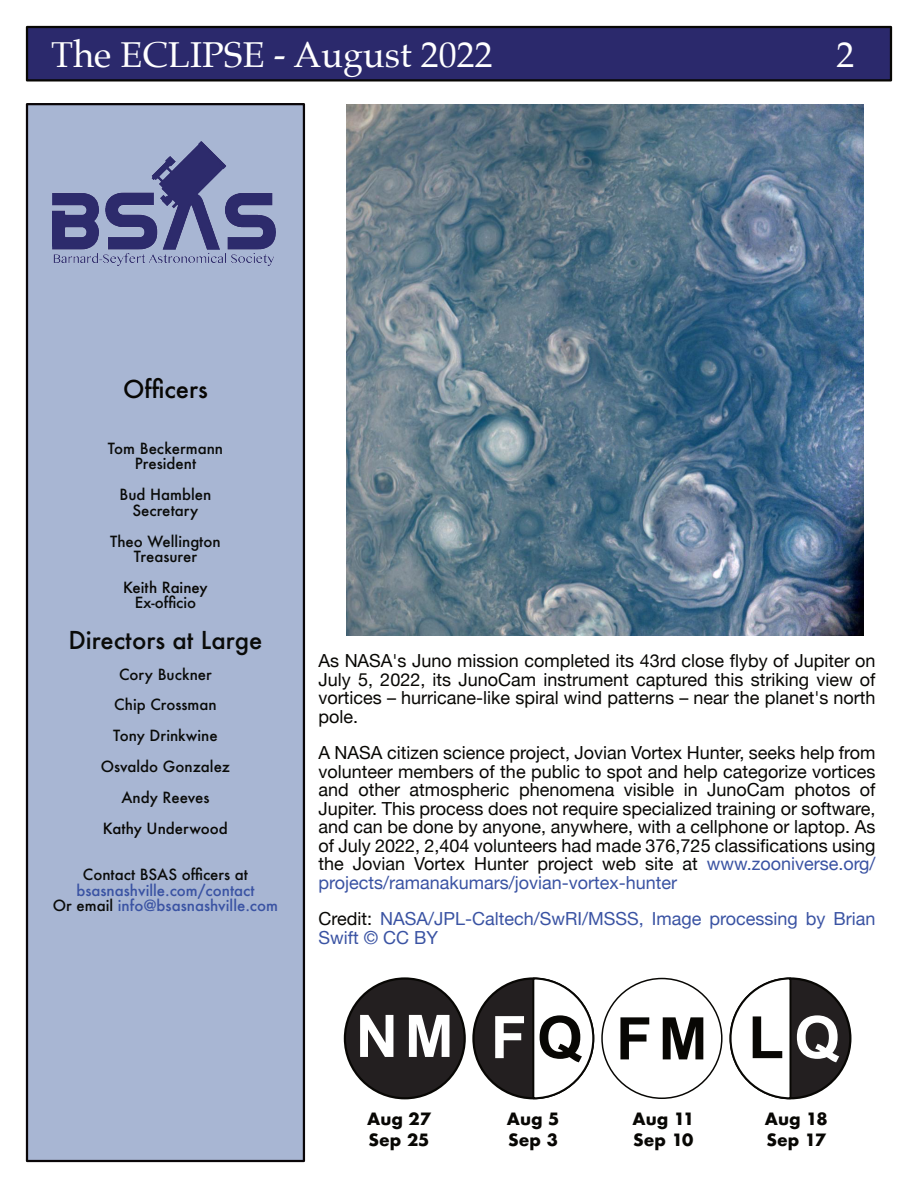
<style>
.page{position:relative;width:918px;height:1188px;background:#fff}
.page>*{position:absolute;margin:0;border:0;box-sizing:border-box;transform-origin:0 0}
.t1{font:700 58.65px "Arial";letter-spacing:.145em;color:#fff}
.t2{font:36px "Palatino";color:#fff}
.t3{font:500 24px "Futura";color:#0a0b09}
.t4{font:500 24px "Futura";color:#080704}
.t5{font:18px/18.5px "Helvetica Neue";color:#080704;text-align:justify}
.t6{font:18px/18.5px "Helvetica Neue";color:#3a53a3}
.t7{font:700 16.5px/20.4px "Futura";color:#080704}
.t8{font:500 15px/30.9px "Futura";color:#0a0b09;text-align:center}
.t9{font:500 15px/15.5px "Futura";color:#3a53a3;text-align:center}
.t10{font:500 15px "Futura";color:#080704}
.s1{color:#0a0b09}
.s2{color:#3a53a3}
.s3{color:#080704}
</style>
<div class="page">
<div style="left:344px;top:977px;width:122px;height:122px;background:#231f20;border:2px solid #080704;border-radius:50%"></div>
<div style="left:472px;top:977px;width:122px;height:122px;background:#231f20;border:2px solid #080704;border-radius:50%"></div>
<div style="left:601px;top:978px;width:122px;height:121px;background:#fff;border:1px solid #080704;border-radius:50%"></div>
<div style="left:729px;top:977px;width:122px;height:122px;background:#231f20;border:2px solid #080704;border-radius:50%"></div>
<svg style="left:729px;top:977px;width:63px;height:123px"></svg>
<svg style="left:531px;top:977px;width:64px;height:123px"></svg>
<div style="left:26px;top:103px;width:279px;height:1059px;background:#a8b6d3;border:2px solid #0a0608"></div>
<img style="left:53px;top:141px;width:222px;height:125px">
<div style="left:26px;top:26px;width:866px;height:56px;background:#2b296c;border:2px solid #080704"></div>
<img style="left:346px;top:104px;width:517px;height:531px">
<h2 class="t2" style="left:51px;top:37px;width:443px">The ECLIPSE - August 2022</h2>
<h2 class="t2" style="left:837px;top:37px;width:19px">2</h2>
<h3 class="t4" style="left:123px;top:379px;width:86px">Officers</h3>
<p class="t8" style="left:108px;top:442px;width:117px;line-height:15.5px">Tom Beckermann<br>President</p>
<p class="t8" style="left:120px;top:488px;width:93px;line-height:15.5px">Bud Hamblen<br>Secretary</p>
<p class="t8" style="left:110px;top:535px;width:112px;line-height:15.5px">Theo Wellington<br>Treasurer</p>
<p class="t10" style="left:123px;top:581px;width:86px">Keith Rainey</p>
<p class="t8" style="left:135px;top:589px;width:63px">Ex-officio</p>
<h3 class="t3" style="left:68px;top:629px;width:196px">Directors at Large</h3>
<p class="t8" style="left:101px;top:660px;width:131px">Cory Buckner<br>Chip Crossman<br>Tony Drinkwine<br>Osvaldo Gonzalez<br>Andy Reeves</p>
<p class="t10" style="left:103px;top:822px;width:126px">Kathy Underwood</p>
<p class="t8" style="left:83px;top:861px;width:167px">Contact BSAS officers at</p>
<p class="t9" style="left:53px;top:884px;width:227px">bsasnashville.com/contact<br><span class="s1">Or email</span> info@bsasnashville.com</p>
<p class="t5" style="left:319px;top:651px;width:559px">As NASA's Juno mission completed its 43rd close flyby of Jupiter on July 5, 2022, its JunoCam instrument captured this striking view of vortices – hurricane-like spiral wind patterns – near the planet's north pole.</p>
<p class="t5" style="left:319px;top:743px;width:559px">A NASA citizen science project, Jovian Vortex Hunter, seeks help from volunteer members of the public to spot and help categorize vortices and other atmospheric phenomena visible in JunoCam photos of Jupiter. This process does not require specialized training or software, and can be done by anyone, anywhere, with a cellphone or laptop. As of July 2022, 2,404 volunteers had made 376,725 classifications using the Jovian Vortex Hunter project web site at <span class="s2">www.zooniverse.org/ projects/ramanakumars/jovian-vortex-hunter</span></p>
<p class="t6" style="left:319px;top:909px;width:559px"><span class="s3">Credit:</span> NASA/JPL-Caltech/SwRI/MSSS, Image processing by Brian<br>Swift © CC BY</p>
<h1 class="t1" style="left:356px;top:1015px;width:486px">NM F<span class="s3">Q FM L</span>Q</h1>
<p class="t7" style="left:367px;top:1111px;width:65px">Aug 27<br>Sep 25</p>
<p class="t7" style="left:507px;top:1111px;width:54px">Aug 5<br>Sep 3</p>
<p class="t7" style="left:632px;top:1111px;width:63px">Aug 11<br>Sep 10</p>
<p class="t7" style="left:765px;top:1111px;width:64px">Aug 18<br>Sep 17</p>
</div>
